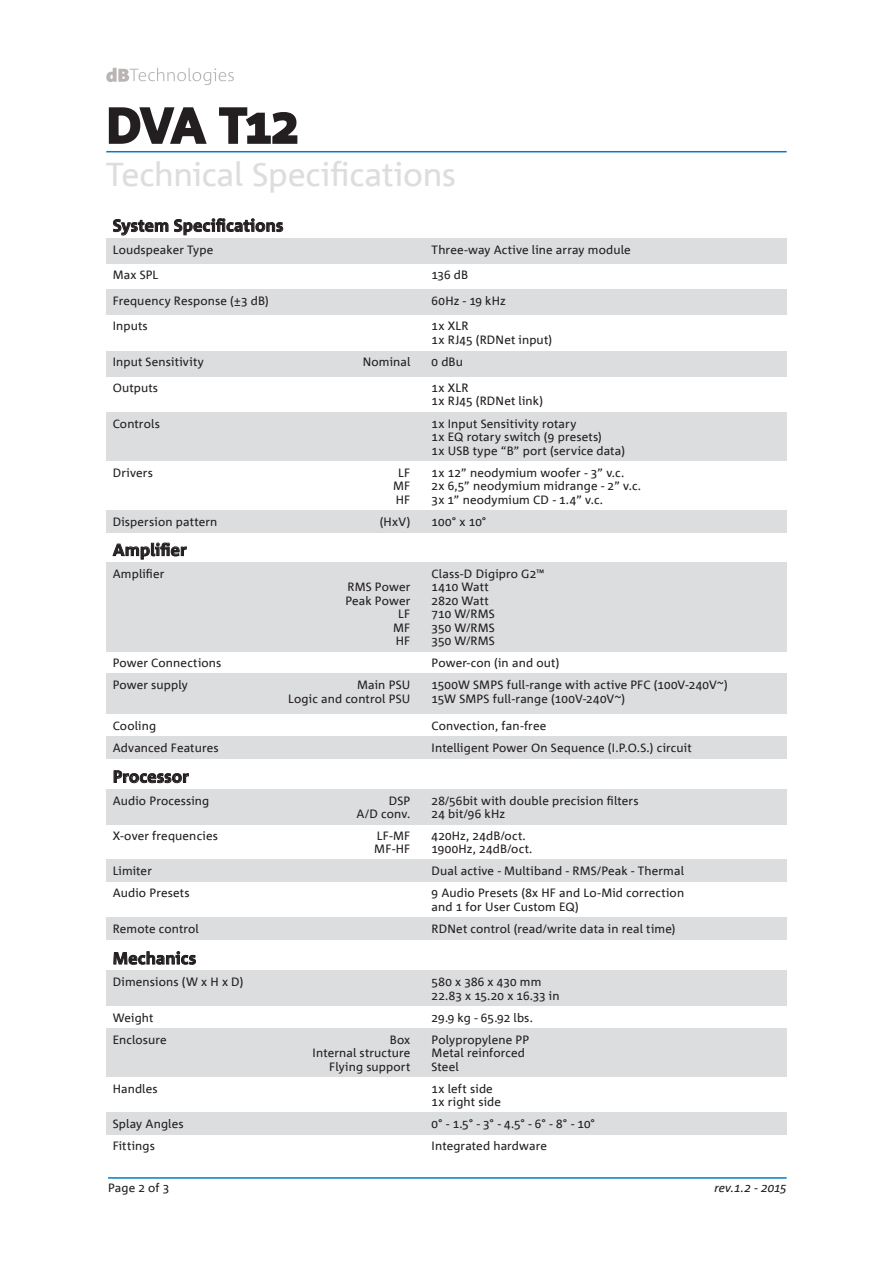
<style>
.page{position:relative;width:893px;height:1263px;background:#fff}
.page>*{position:absolute;margin:0;border:0;box-sizing:border-box;transform-origin:0 0}
.t1{font:700 48px "Corpid Office";letter-spacing:-.025em;color:#231f20}
.t2{font:33px "Corpid Office";letter-spacing:-.01em;color:#dcdddf}
.t3{font:700 16.5px "Corpid Office";color:#231f20}
.t4{font:12px "Corpid Office";letter-spacing:.01em;color:#231f20}
.t5{font:italic 12px "Corpid Office";color:#231f20}
</style>
<div class="page">
<hr style="left:108px;top:1177px;width:679px;height:2px;background:#007ec5">
<svg style="left:106px;top:68px;width:128px;height:17px"></svg>
<div style="left:106px;top:238px;width:681px;height:26px;background:#dcdddf"></div>
<div style="left:106px;top:562px;width:681px;height:90px;background:#dcdddf"></div>
<div style="left:106px;top:789px;width:681px;height:35px;background:#dcdddf"></div>
<div style="left:106px;top:971px;width:681px;height:35px;background:#dcdddf"></div>
<div style="left:106px;top:1028px;width:681px;height:49px;background:#dcdddf"></div>
<div style="left:106px;top:860px;width:681px;height:22px;background:#dcdddf"></div>
<div style="left:106px;top:917px;width:681px;height:22px;background:#dcdddf"></div>
<div style="left:106px;top:674px;width:681px;height:40px;background:#dcdddf"></div>
<div style="left:106px;top:736px;width:681px;height:22px;background:#dcdddf"></div>
<div style="left:106px;top:1112px;width:681px;height:22px;background:#dcdddf"></div>
<svg style="left:113px;top:218px;width:171px;height:18px"></svg>
<svg style="left:112px;top:542px;width:75px;height:18px"></svg>
<svg style="left:113px;top:770px;width:76px;height:13px"></svg>
<svg style="left:113px;top:939px;width:83px;height:26px"></svg>
<div style="left:106px;top:289px;width:681px;height:26px;background:#dcdddf"></div>
<div style="left:106px;top:351px;width:681px;height:25px;background:#dcdddf"></div>
<div style="left:106px;top:510px;width:681px;height:22px;background:#dcdddf"></div>
<div style="left:106px;top:412px;width:681px;height:49px;background:#dcdddf"></div>
<hr style="left:106px;top:151px;width:681px;height:1px;background:#007ec5">
<svg style="left:108px;top:107px;width:99px;height:37px"></svg>
<svg style="left:219px;top:107px;width:79px;height:37px"></svg>
<p class="t1" style="left:106px;top:100px;width:193px">DVA T12</p>
<p class="t2" style="left:106px;top:157px;width:351px">Technical Specifications</p>
<p class="t3" style="left:113px;top:217px;width:172px">System Specifications</p>
<p class="t4" style="left:113px;top:243px;width:102px">Loudspeaker Type</p>
<p class="t4" style="left:432px;top:243px;width:201px">Three-way Active line array module</p>
<p class="t4" style="left:113px;top:268px;width:47px">Max SPL</p>
<p class="t4" style="left:432px;top:268px;width:38px">136 dB</p>
<p class="t4" style="left:113px;top:294px;width:158px">Frequency Response (±3 dB)</p>
<p class="t4" style="left:432px;top:294px;width:76px">60Hz - 19 kHz</p>
<p class="t4" style="left:113px;top:319px;width:37px">Inputs</p>
<p class="t4" style="left:432px;top:319px;width:39px">1x XLR</p>
<p class="t4" style="left:432px;top:333px;width:122px">1x RJ45 (RDNet input)</p>
<p class="t4" style="left:113px;top:355px;width:93px">Input Sensitivity</p>
<p class="t4" style="left:363px;top:355px;width:49px">Nominal</p>
<p class="t4" style="left:432px;top:355px;width:33px">0 dBu</p>
<p class="t4" style="left:113px;top:381px;width:47px">Outputs</p>
<p class="t4" style="left:432px;top:381px;width:39px">1x XLR</p>
<p class="t4" style="left:432px;top:394px;width:113px">1x RJ45 (RDNet link)</p>
<p class="t4" style="left:113px;top:417px;width:49px">Controls</p>
<p class="t4" style="left:432px;top:417px;width:146px">1x Input Sensitivity rotary</p>
<p class="t4" style="left:432px;top:431px;width:172px">1x EQ rotary switch (9 presets)</p>
<p class="t4" style="left:432px;top:444px;width:195px">1x USB type “B” port (service data)</p>
<p class="t4" style="left:113px;top:466px;width:42px">Drivers</p>
<p class="t4" style="left:398px;top:466px;width:14px">LF</p>
<p class="t4" style="left:432px;top:466px;width:194px">1x 12” neodymium woofer - 3” v.c.</p>
<p class="t4" style="left:393px;top:480px;width:19px">MF</p>
<p class="t4" style="left:432px;top:480px;width:211px">2x 6,5” neodymium midrange - 2” v.c.</p>
<p class="t4" style="left:396px;top:493px;width:16px">HF</p>
<p class="t4" style="left:432px;top:493px;width:173px">3x 1” neodymium CD - 1.4” v.c.</p>
<p class="t4" style="left:113px;top:515px;width:106px">Dispersion pattern</p>
<p class="t4" style="left:380px;top:515px;width:32px">(HxV)</p>
<p class="t4" style="left:432px;top:515px;width:56px">100° x 10°</p>
<p class="t3" style="left:113px;top:541px;width:76px">Amplifier</p>
<p class="t4" style="left:113px;top:567px;width:53px">Amplifier</p>
<p class="t4" style="left:432px;top:567px;width:114px">Class-D Digipro G2™</p>
<p class="t4" style="left:347px;top:580px;width:64px">RMS Power</p>
<p class="t4" style="left:432px;top:580px;width:59px">1410 Watt</p>
<p class="t4" style="left:345px;top:594px;width:66px">Peak Power</p>
<p class="t4" style="left:432px;top:594px;width:59px">2820 Watt</p>
<p class="t4" style="left:398px;top:607px;width:14px">LF</p>
<p class="t4" style="left:432px;top:607px;width:65px">710 W/RMS</p>
<p class="t4" style="left:393px;top:621px;width:19px">MF</p>
<p class="t4" style="left:432px;top:621px;width:65px">350 W/RMS</p>
<p class="t4" style="left:396px;top:634px;width:16px">HF</p>
<p class="t4" style="left:432px;top:634px;width:65px">350 W/RMS</p>
<p class="t4" style="left:113px;top:656px;width:110px">Power Connections</p>
<p class="t4" style="left:432px;top:656px;width:129px">Power-con (in and out)</p>
<p class="t4" style="left:113px;top:678px;width:77px">Power supply</p>
<p class="t4" style="left:357px;top:678px;width:55px">Main PSU</p>
<p class="t4" style="left:432px;top:678px;width:298px">1500W SMPS full-range with active PFC (100V-240V~)</p>
<p class="t4" style="left:288px;top:692px;width:124px">Logic and control PSU</p>
<p class="t4" style="left:432px;top:692px;width:195px">15W SMPS full-range (100V-240V~)</p>
<p class="t4" style="left:113px;top:719px;width:45px">Cooling</p>
<p class="t4" style="left:432px;top:719px;width:116px">Convection, fan-free</p>
<p class="t4" style="left:113px;top:741px;width:107px">Advanced Features</p>
<p class="t4" style="left:432px;top:741px;width:262px">Intelligent Power On Sequence (I.P.O.S.) circuit</p>
<p class="t3" style="left:113px;top:768px;width:78px">Processor</p>
<p class="t4" style="left:113px;top:794px;width:98px">Audio Processing</p>
<p class="t4" style="left:389px;top:794px;width:23px">DSP</p>
<p class="t4" style="left:432px;top:794px;width:208px">28/56bit with double precision filters</p>
<p class="t4" style="left:356px;top:807px;width:55px">A/D conv.</p>
<p class="t4" style="left:432px;top:807px;width:75px">24 bit/96 kHz</p>
<p class="t4" style="left:113px;top:829px;width:107px">X-over frequencies</p>
<p class="t4" style="left:377px;top:829px;width:35px">LF-MF</p>
<p class="t4" style="left:432px;top:829px;width:96px">420Hz, 24dB/oct.</p>
<p class="t4" style="left:374px;top:843px;width:38px">MF-HF</p>
<p class="t4" style="left:432px;top:843px;width:102px">1900Hz, 24dB/oct.</p>
<p class="t4" style="left:113px;top:864px;width:41px">Limiter</p>
<p class="t4" style="left:432px;top:864px;width:254px">Dual active - Multiband - RMS/Peak - Thermal</p>
<p class="t4" style="left:113px;top:887px;width:78px">Audio Presets</p>
<p class="t4" style="left:432px;top:887px;width:254px">9 Audio Presets (8x HF and Lo-Mid correction</p>
<p class="t4" style="left:432px;top:900px;width:149px">and 1 for User Custom EQ)</p>
<p class="t4" style="left:113px;top:922px;width:88px">Remote control</p>
<p class="t4" style="left:432px;top:922px;width:245px">RDNet control (read/write data in real time)</p>
<p class="t3" style="left:113px;top:949px;width:85px">Mechanics</p>
<p class="t4" style="left:113px;top:975px;width:132px">Dimensions (W x H x D)</p>
<p class="t4" style="left:432px;top:975px;width:111px">580 x 386 x 430 mm</p>
<p class="t4" style="left:432px;top:989px;width:129px">22.83 x 15.20 x 16.33 in</p>
<p class="t4" style="left:113px;top:1011px;width:42px">Weight</p>
<p class="t4" style="left:432px;top:1011px;width:103px">29.9 kg - 65.92 lbs.</p>
<p class="t4" style="left:113px;top:1033px;width:56px">Enclosure</p>
<p class="t4" style="left:390px;top:1033px;width:22px">Box</p>
<p class="t4" style="left:432px;top:1033px;width:99px">Polypropylene PP</p>
<p class="t4" style="left:313px;top:1046px;width:99px">Internal structure</p>
<p class="t4" style="left:432px;top:1046px;width:95px">Metal reinforced</p>
<p class="t4" style="left:329px;top:1060px;width:83px">Flying support</p>
<p class="t4" style="left:432px;top:1060px;width:29px">Steel</p>
<p class="t4" style="left:113px;top:1082px;width:46px">Handles</p>
<p class="t4" style="left:432px;top:1082px;width:63px">1x left side</p>
<p class="t4" style="left:432px;top:1095px;width:71px">1x right side</p>
<p class="t4" style="left:113px;top:1117px;width:72px">Splay Angles</p>
<p class="t4" style="left:432px;top:1117px;width:165px">0° - 1.5° - 3° - 4.5° - 6° - 8° - 10°</p>
<p class="t4" style="left:113px;top:1139px;width:44px">Fittings</p>
<p class="t4" style="left:432px;top:1139px;width:117px">Integrated hardware</p>
<p class="t4" style="left:108px;top:1181px;width:63px">Page 2 of 3</p>
<p class="t5" style="left:714px;top:1181px;width:74px">rev.1.2 - 2015</p>
</div>
